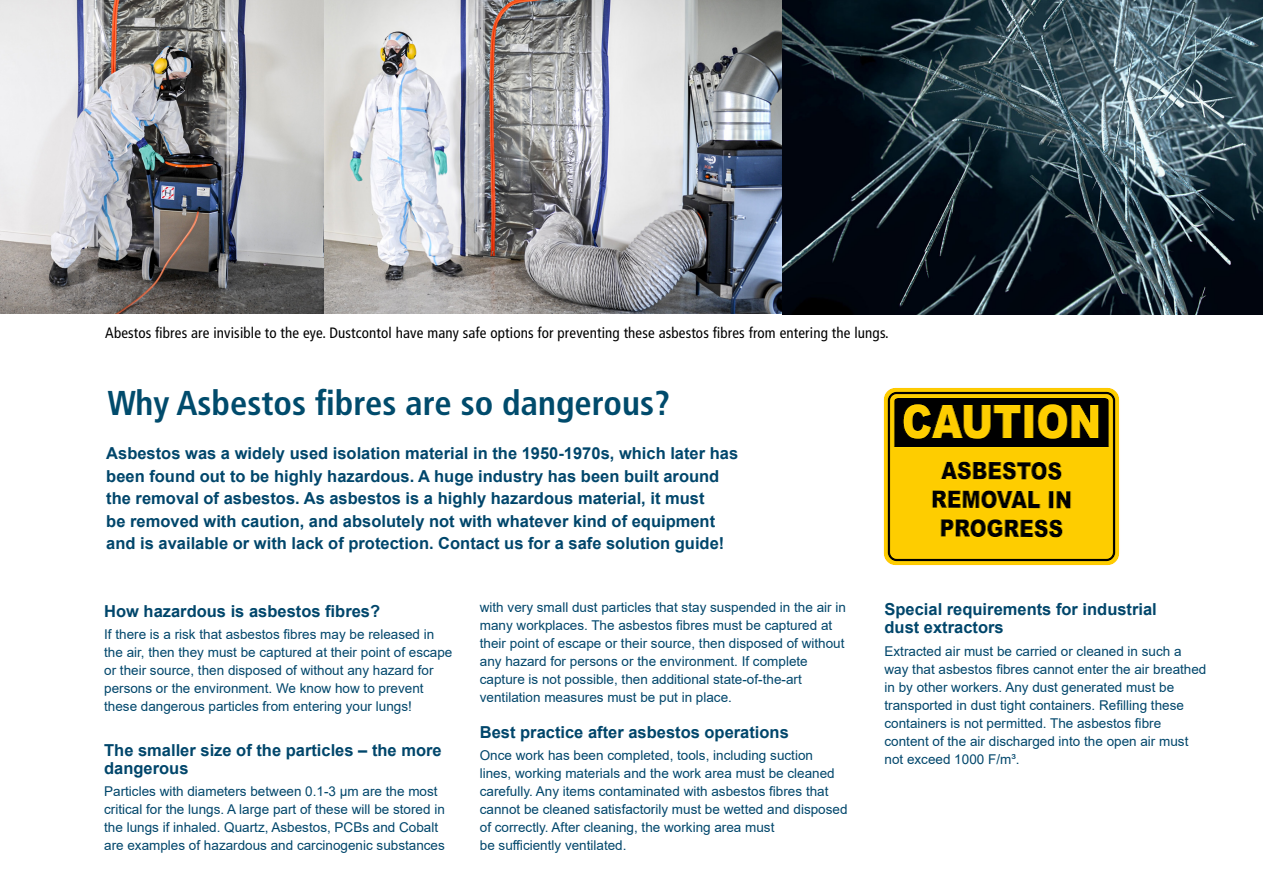
<style>
.page{position:relative;width:1263px;height:893px;background:#fff}
.page>*{position:absolute;margin:0;border:0;box-sizing:border-box;transform-origin:0 0}
.t1{font:700 condensed 34.5px "Frutiger LT Pro";color:#004b6c}
.t2{font:700 16.5px/22.5px "Arial";color:#00466b}
.t3{font:condensed 15px "Frutiger LT Pro";letter-spacing:.01em;color:#000}
.t4{font:13.5px/18px "Arial";color:#00466b}
</style>
<div class="page">
<img style="left:323px;top:0;width:459px;height:314px">
<img style="left:883px;top:387px;width:237px;height:179px">
<img style="left:0;top:0;width:323px;height:314px">
<img style="left:782px;top:0;width:481px;height:314px">
<p class="t3" style="left:105px;top:324px;width:785px">Abestos fibres are invisible to the eye. Dustcontol have many safe options for preventing these asbestos fibres from entering the lungs.</p>
<p class="t1" style="left:107px;top:383px;width:564px">Why Asbestos fibres are so dangerous?</p>
<p class="t2" style="left:106px;top:442px;width:633px">Asbestos was a widely used isolation material in the 1950-1970s, which later has been found out to be highly hazardous. A huge industry has been built around the removal of asbestos. As asbestos is a highly hazardous material, it must<br>be removed with caution, and absolutely not with whatever kind of equipment and is available or with lack of protection. Contact us for a safe solution guide!</p>
<p class="t2" style="left:104px;top:600px;width:277px">How hazardous is asbestos fibres?</p>
<p class="t4" style="left:104px;top:625px;width:350px">If there is a risk that asbestos fibres may be released in the air, then they must be captured at their point of escape or their source, then disposed of without any hazard for persons or the environment. We know how to prevent these dangerous particles from entering your lungs!</p>
<p class="t2" style="left:104px;top:741px;width:339px;line-height:18px">The smaller size of the particles – the more dangerous</p>
<p class="t4" style="left:104px;top:782px;width:342px">Particles with diameters between 0.1-3 µm are the most critical for the lungs. A large part of these will be stored in the lungs if inhaled. Quartz, Asbestos, PCBs and Cobalt are examples of hazardous and carcinogenic substances</p>
<p class="t4" style="left:480px;top:598px;width:368px">with very small dust particles that stay suspended in the air in many workplaces. The asbestos fibres must be captured at their point of escape or their source, then disposed of without any hazard for persons or the environment. If complete capture is not possible, then additional state-of-the-art ventilation measures must be put in place.</p>
<p class="t2" style="left:480px;top:721px;width:311px">Best practice after asbestos operations</p>
<p class="t4" style="left:480px;top:746px;width:369px">Once work has been completed, tools, including suction lines, working materials and the work area must be cleaned carefully. Any items contaminated with asbestos fibres that cannot be cleaned satisfactorily must be wetted and disposed of correctly. After cleaning, the working area must<br>be sufficiently ventilated.</p>
<p class="t2" style="left:884px;top:600px;width:274px;line-height:18px">Special requirements for industrial dust extractors</p>
<p class="t4" style="left:884px;top:642px;width:323px">Extracted air must be carried or cleaned in such a way that asbestos fibres cannot enter the air breathed in by other workers. Any dust generated must be transported in dust tight containers. Refilling these containers is not permitted. The asbestos fibre</p>
<p class="t4" style="left:884px;top:732px;width:305px">content of the air discharged into the open air must not exceed 1000 F/m³.</p>
</div>
